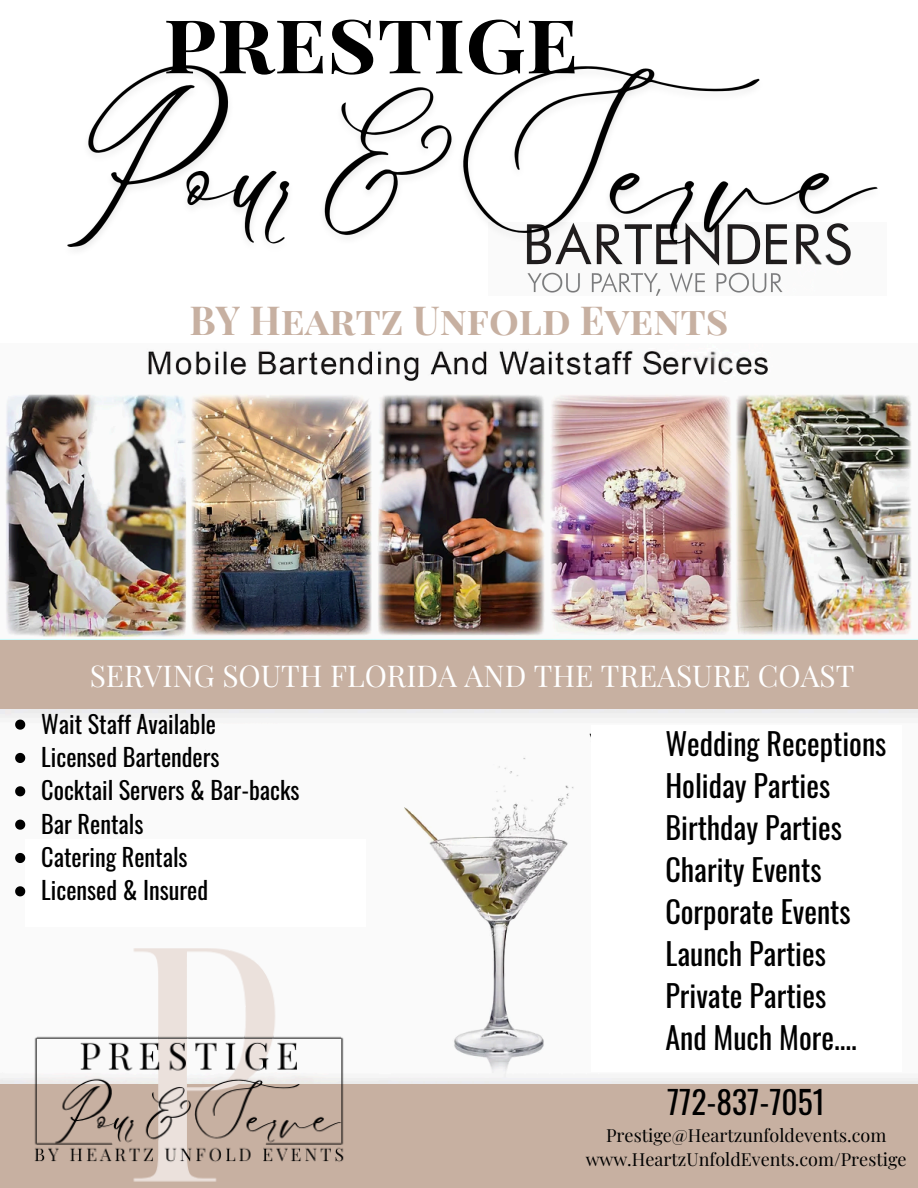
<style>
.page{position:relative;width:918px;height:1188px;background:#fff}
.page>*{position:absolute;margin:0;border:0;box-sizing:border-box;transform-origin:0 0}
.t1{font:700 86.55px "Playfair Display SC";color:#000}
.t2{font:700 39.3px "Playfair Display SC";color:#c7b0a1}
.t3{font:31.5px "Oswald";color:#000}
.t4{font:30px/41.8px "Oswald";color:#000}
.t5{font:30px "Playfair Display";color:#fff}
.t6{font:24.3px "Oswald";color:#000}
.t7{font:18px "Playfair Display";color:#000}
</style>
<div class="page">
<img style="left:0;top:349px;width:918px;height:735px">
<div style="left:0;top:641px;width:918px;height:68px;background:#c7b0a1"></div>
<div style="left:0;top:1084px;width:918px;height:104px;background:#c7b0a1"></div>
<img style="left:0;top:827px;width:446px;height:355px">
<div style="left:26px;top:839px;width:340px;height:88px;background:#fff"></div>
<div style="left:591px;top:725px;width:310px;height:347px;background:#fff"></div>
<img style="left:67px;top:65px;width:811px;height:231px">
<svg style="left:15px;top:720px;width:10px;height:10px"></svg>
<svg style="left:15px;top:753px;width:10px;height:10px"></svg>
<svg style="left:15px;top:786px;width:10px;height:10px"></svg>
<svg style="left:15px;top:820px;width:10px;height:10px"></svg>
<svg style="left:15px;top:853px;width:10px;height:10px"></svg>
<svg style="left:15px;top:886px;width:10px;height:10px"></svg>
<h4 class="t1" style="left:163px;top:-20px;width:417px">prestige</h4>
<p class="t2" style="left:189px;top:292px;width:541px">BY Heartz Unfold Events</p>
<p class="t5" style="left:90px;top:654px;width:766px">SERVING SOUTH FLORIDA AND THE TREASURE COAST</p>
<p class="t6" style="left:41px;top:705px;width:176px">Wait Staff Available</p>
<p class="t6" style="left:41px;top:738px;width:180px">Licensed Bartenders</p>
<p class="t6" style="left:41px;top:771px;width:260px">Cocktail Servers &amp; Bar-backs</p>
<p class="t6" style="left:41px;top:805px;width:104px">Bar Rentals</p>
<p class="t6" style="left:41px;top:838px;width:148px">Catering Rentals</p>
<h5 class="t6" style="left:41px;top:871px;width:168px">Licensed &amp; Insured</h5>
<p class="t4" style="left:665px;top:722px;width:223px">Wedding Receptions<br>Holiday Parties<br>Birthday Parties<br>Charity Events<br>Corporate Events<br>Launch Parties<br>Private Parties</p>
<p class="t4" style="left:665px;top:1015px;width:193px">And Much More....</p>
<p class="t3" style="left:667px;top:1077px;width:160px">772-837-7051</p>
<p class="t7" style="left:606px;top:1122px;width:282px">Prestige@Heartzunfoldevents.com</p>
<p class="t7" style="left:586px;top:1147px;width:323px">www.HeartzUnfoldEvents.com/Prestige</p>
</div>
